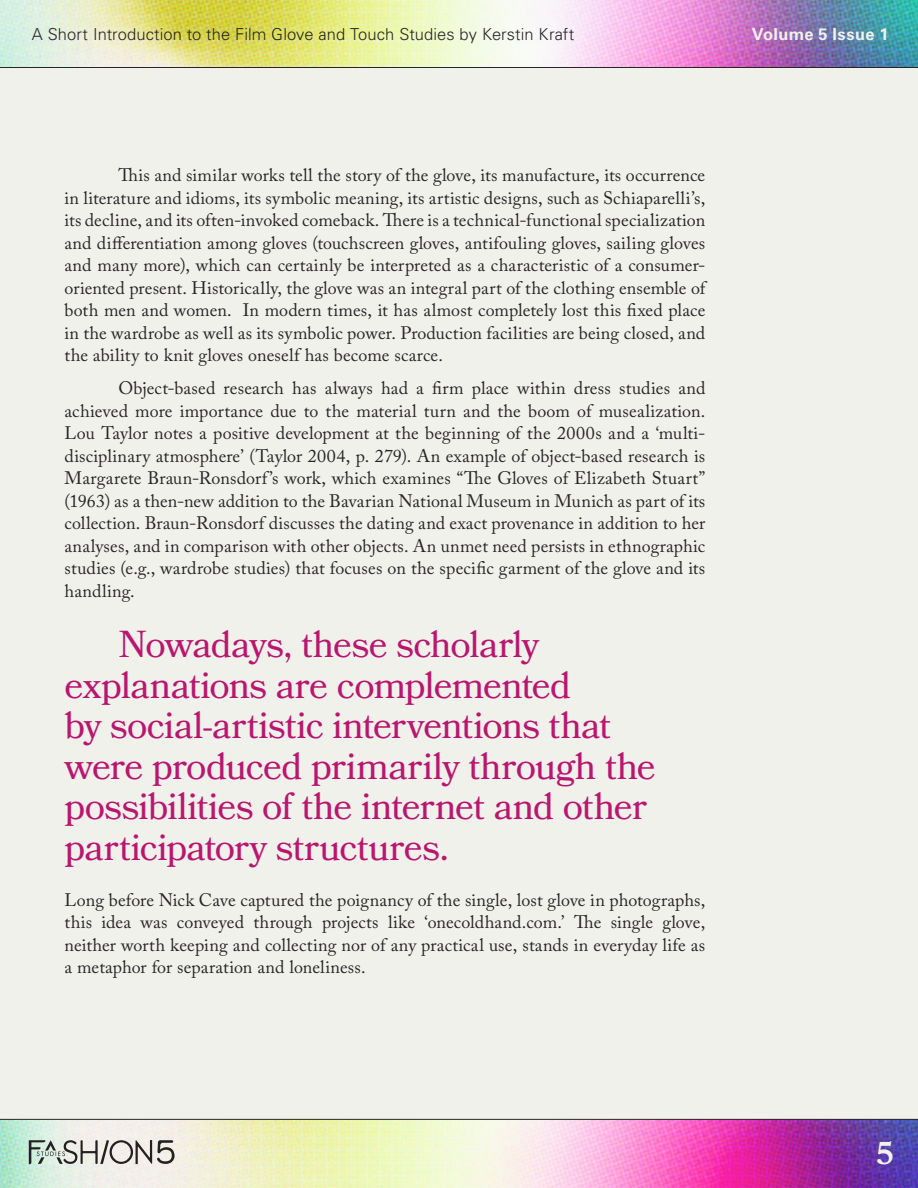
<style>
.page{position:relative;width:918px;height:1188px;background:#f1f1ec}
.page>*{position:absolute;margin:0;border:0;box-sizing:border-box;transform-origin:0 0}
.Pull_Quote{font:37.5px/40.5px "Bookmania";letter-spacing:-.02em;color:#ba166f}
.t1{font:600 31.5px "Bookmania";color:#f1f1ec}
.Body_Copy{font:18px/22.5px "Adobe Caslon Pro";letter-spacing:.01em;color:#282527;text-align:justify}
.t2{font:300 16.5px "Univers LT Std";letter-spacing:.005em;color:#282527}
.t3{font:700 16.5px "Univers LT Std";letter-spacing:.015em;color:#f1f1ec}
</style>
<div class="page">
<img style="left:0;top:1119px;width:918px;height:69px">
<img style="left:0;top:0;width:918px;height:68px">
<svg style="left:29px;top:1140px;width:146px;height:24px"></svg>
<p class="t2" style="left:32px;top:25px;width:544px">A Short Introduction to the Film Glove and Touch Studies by Kerstin Kraft</p>
<p class="t3" style="left:752px;top:25px;width:138px">Volume 5 Issue 1</p>
<p class="Body_Copy" style="left:64px;top:164px;width:642px;text-indent:54px">This and similar works tell the story of the glove, its manufacture, its occurrence in literature and idioms, its symbolic meaning, its artistic designs, such as Schiaparelli’s, its decline, and its often-invoked comeback. There is a technical-functional specialization and differentiation among gloves (touchscreen gloves, antifouling gloves, sailing gloves and many more), which can certainly be interpreted as a characteristic of a consumer&shy;oriented present. Historically, the glove was an integral part of the clothing ensemble of both men and women. In modern times, it has almost completely lost this fixed place in the wardrobe as well as its symbolic power. Production facilities are being closed, and the ability to knit gloves oneself has become scarce.</p>
<p class="Body_Copy" style="left:64px;top:377px;width:642px;text-indent:54px">Object-based research has always had a firm place within dress studies and achieved more importance due to the material turn and the boom of musealization.<br>Lou Taylor notes a positive development at the beginning of the 2000s and a ‘multi&shy;disciplinary atmosphere’ (Taylor 2004, p. 279). An example of object-based research is Margarete Braun-Ronsdorf’s work, which examines “The Gloves of Elizabeth Stuart” (1963) as a then-new addition to the Bavarian National Museum in Munich as part of its collection. Braun-Ronsdorf discusses the dating and exact provenance in addition to her analyses, and in comparison with other objects. An unmet need persists in ethnographic studies (e.g., wardrobe studies) that focuses on the specific garment of the glove and its handling.</p>
<p class="Pull_Quote" style="left:64px;top:624px;width:593px;text-indent:54px">Nowadays, these scholarly explanations are complemented<br>by social-artistic interventions that were produced primarily through the possibilities of the internet and other participatory structures.</p>
<p class="Body_Copy" style="left:64px;top:888px;width:642px">Long before Nick Cave captured the poignancy of the single, lost glove in photographs, this idea was conveyed through projects like ‘onecoldhand.com.’ The single glove, neither worth keeping and collecting nor of any practical use, stands in everyday life as a metaphor for separation and loneliness.</p>
<h2 class="t1" style="left:876px;top:1135px;width:20px">5</h2>
</div>
